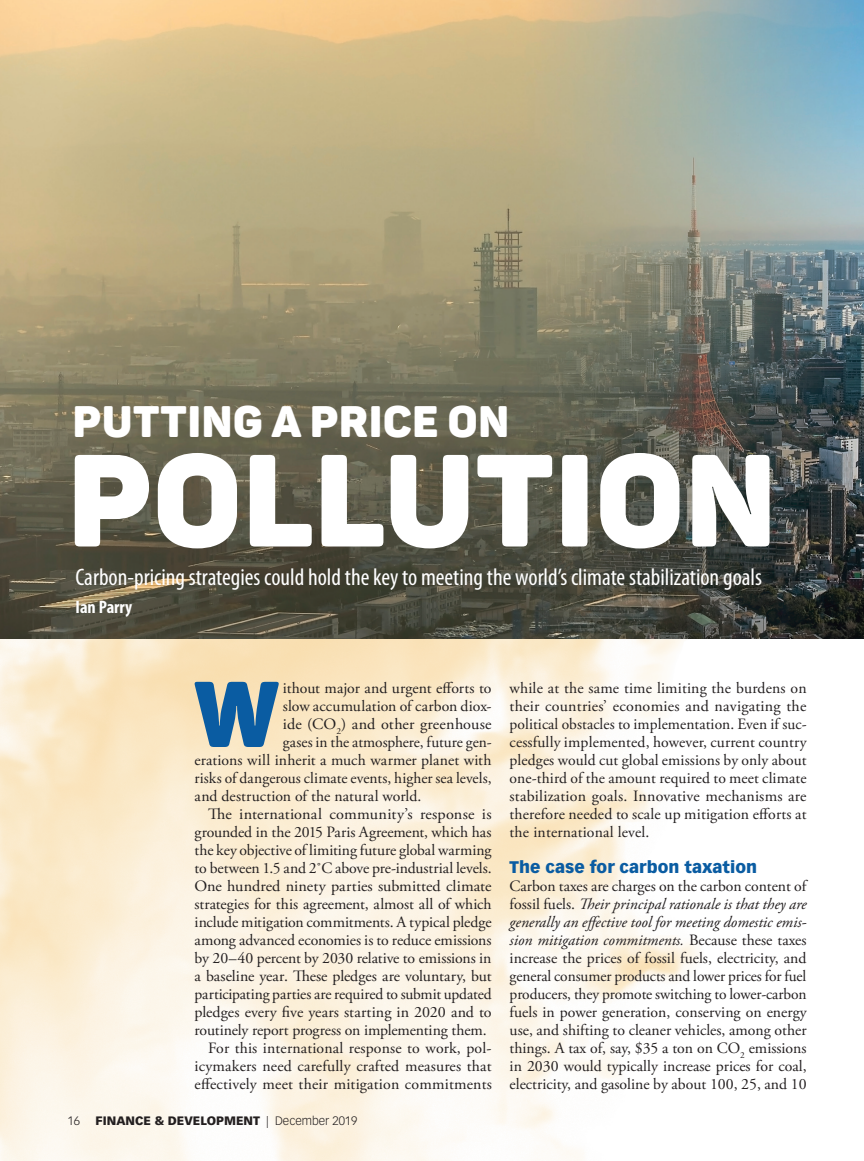
<style>
.page{position:relative;width:864px;height:1161px;background:#fff}
.page>*{position:absolute;margin:0;border:0;box-sizing:border-box;transform-origin:0 0}
.t1{font:900 129px "Panton Demo";letter-spacing:.01em;color:#fff}
.t2{font:900 91.8px "Panton Demo";color:#0a5ca2}
.t3{font:900 43.5px "Panton Demo";letter-spacing:.02em;color:#fff}
.t4{font:condensed 24px "Myriad Pro";color:#fff}
.t5{font:700 condensed 18px "Myriad Pro";color:#fff}
.t6{font:900 16.5px "Vectora LT Std";color:#0a5ca2}
.t7{font:15.75px/18px "Adobe Garamond Pro";color:#231f20;text-align:justify}
.t8{font:900 12px "Vectora LT Std";color:#231f20}
.t9{font:300 12px "Vectora LT Std";color:#231f20}
.s1{font-weight:300}
.s2{font-style:italic}
</style>
<div class="page">
<img style="left:0;top:0;width:864px;height:639px">
<h3 class="t3" style="left:73px;top:394px;width:56px">PUTTIN</h3>
<h3 class="t3" style="left:233px;top:394px;width:245px">G A PRICE ON</h3>
<h1 class="t1" style="left:68px;top:418px;width:710px">POLLUTION</h1>
<h3 class="t4" style="left:76px;top:564px;width:688px">Carbon-pricing strategies could hold the key to meeting the world’s climate stabilization goals</h3>
<p class="t5" style="left:76px;top:597px;width:58px">Ian Parry</p>
<h2 class="t2" style="left:193px;top:655px;width:88px">W</h2>
<p class="t7" style="left:283px;top:680px;width:210px">ithout major and urgent efforts to</p>
<p class="t7" style="left:283px;top:698px;width:210px">slow accumulation of carbon diox-</p>
<p class="t7" style="left:283px;top:716px;width:210px">ide (CO<sub>2</sub>) and other greenhouse</p>
<p class="t7" style="left:283px;top:734px;width:210px">gases in the atmosphere, future gen-</p>
<p class="t7" style="left:195px;top:752px;width:298px">erations will inherit a much warmer planet with</p>
<p class="t7" style="left:195px;top:770px;width:298px">risks of dangerous climate events, higher sea levels,</p>
<p class="t7" style="left:195px;top:788px;width:228px">and destruction of the natural world.</p>
<p class="t7" style="left:208px;top:806px;width:285px">The international community’s response is</p>
<p class="t7" style="left:195px;top:824px;width:298px">grounded in the 2015 Paris Agreement, which has</p>
<p class="t7" style="left:195px;top:842px;width:298px">the key objective of limiting future global warming</p>
<p class="t7" style="left:195px;top:860px;width:299px">to between 1.5 and 2˚C above pre-industrial levels.</p>
<p class="t7" style="left:195px;top:878px;width:298px">One hundred ninety parties submitted climate</p>
<p class="t7" style="left:195px;top:896px;width:299px">strategies for this agreement, almost all of which</p>
<p class="t7" style="left:195px;top:914px;width:299px">include mitigation commitments. A typical pledge</p>
<p class="t7" style="left:195px;top:932px;width:299px">among advanced economies is to reduce emissions</p>
<p class="t7" style="left:195px;top:950px;width:298px">by 20–40 percent by 2030 relative to emissions in</p>
<p class="t7" style="left:195px;top:968px;width:299px">a baseline year. These pledges are voluntary, but</p>
<p class="t7" style="left:195px;top:986px;width:298px">participating parties are required to submit updated</p>
<p class="t7" style="left:195px;top:1004px;width:299px">pledges every five years starting in 2020 and to</p>
<p class="t7" style="left:195px;top:1022px;width:294px">routinely report progress on implementing them.</p>
<p class="t7" style="left:208px;top:1040px;width:285px">For this international response to work, pol-</p>
<p class="t7" style="left:195px;top:1058px;width:299px">icymakers need carefully crafted measures that</p>
<p class="t7" style="left:195px;top:1076px;width:299px">effectively meet their mitigation commitments</p>
<p class="t9" style="left:68px;top:1114px;width:14px">16</p>
<p class="t8" style="left:96px;top:1113px;width:263px">FINANCE &amp; DEVELOPMENT <span class="s1">| December 2019</span></p>
<p class="t7" style="left:510px;top:680px;width:299px">while at the same time limiting the burdens on their countries’ economies and navigating the political obstacles to implementation. Even if suc&shy;cessfully implemented, however, current country pledges would cut global emissions by only about one-third of the amount required to meet climate stabilization goals. Innovative mechanisms are therefore needed to scale up mitigation efforts at the international level.</p>
<p class="t6" style="left:510px;top:857px;width:249px">The case for carbon taxation</p>
<p class="t7" style="left:510px;top:878px;width:299px">Carbon taxes are charges on the carbon content of fossil fuels. <span class="s2">Their principal rationale is that they are generally an effective tool for meeting domestic emis&shy;sion mitigation commitments.</span> Because these taxes increase the prices of fossil fuels, electricity, and general consumer products and lower prices for fuel producers, they promote switching to lower-carbon fuels in power generation, conserving on energy use, and shifting to cleaner vehicles, among other things. A tax of, say, $35 a ton on CO<sub>2</sub> emissions in 2030 would typically increase prices for coal, electricity, and gasoline by about 100, 25, and 10</p>
</div>
